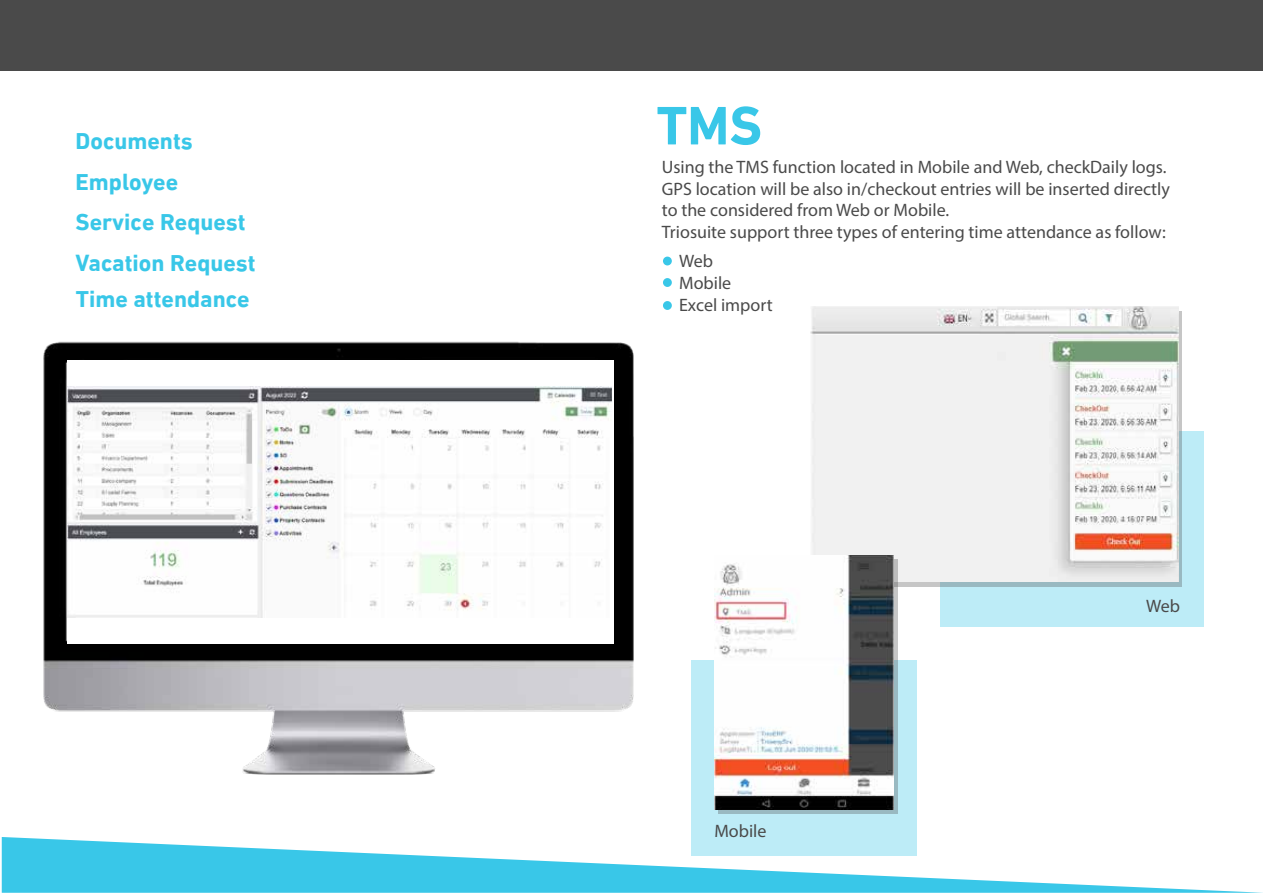
<style>
.page{position:relative;width:1263px;height:893px;background:#fff}
.page>*{position:absolute;margin:0;border:0;box-sizing:border-box;transform-origin:0 0}
.t1{font:700 55.05px "DIN Next LT Arabic";color:#39c7e8}
.t2{font:700 23.7px/40.5px "DIN Next LT Arabic";color:#39c7e8}
.t3{font:18px/21.6px "Myriad Pro";color:#4a4a4a}
</style>
<div class="page">
<div style="left:940px;top:431px;width:264px;height:196px;background:#bdecf7"></div>
<div style="left:691px;top:659px;width:226px;height:196px;background:#bdecf7"></div>
<div style="left:0;top:0;width:1263px;height:70px;background:#4a4a4a"></div>
<svg style="left:2px;top:837px;width:1261px;height:56px"></svg>
<img style="left:43px;top:341px;width:590px;height:433px">
<div style="left:67px;top:360px;width:547px;height:283px;background:#fff"></div>
<img style="left:68px;top:386px;width:544px;height:231px">
<div style="left:663px;top:301px;width:9px;height:9px;background:#39c7e8;border-radius:50%"></div>
<div style="left:663px;top:278px;width:9px;height:9px;background:#39c7e8;border-radius:50%"></div>
<div style="left:663px;top:257px;width:9px;height:8px;background:#39c7e8;border-radius:50%"></div>
<svg style="left:898px;top:311px;width:284px;height:276px;background:#aabfc4"></svg>
<img style="left:810px;top:306px;width:368px;height:276px">
<svg style="left:718px;top:560px;width:180px;height:254px;background:#93aaaf"></svg>
<img style="left:714px;top:555px;width:180px;height:254px">
<h2 class="t2" style="left:76px;top:121px;width:182px">Documents<br>Employee<br>Service Request<br>Vacation Request</h2>
<h2 class="t2" style="left:76px;top:279px;width:175px">Time attendance</h2>
<h1 class="t1" style="left:656px;top:93px;width:107px">TMS</h1>
<p class="t3" style="left:662px;top:156px;width:510px">Using the TMS function located in Mobile and Web, checkDaily logs.<br>GPS location will be also in/checkout entries will be inserted directly to the considered from Web or Mobile.<br>Triosuite support three types of entering time attendance as follow:</p>
<p class="t3" style="left:679px;top:250px;width:95px">Web<br>Mobile<br>Excel import</p>
<p class="t3" style="left:714px;top:820px;width:54px">Mobile</p>
<p class="t3" style="left:1146px;top:595px;width:35px">Web</p>
</div>
